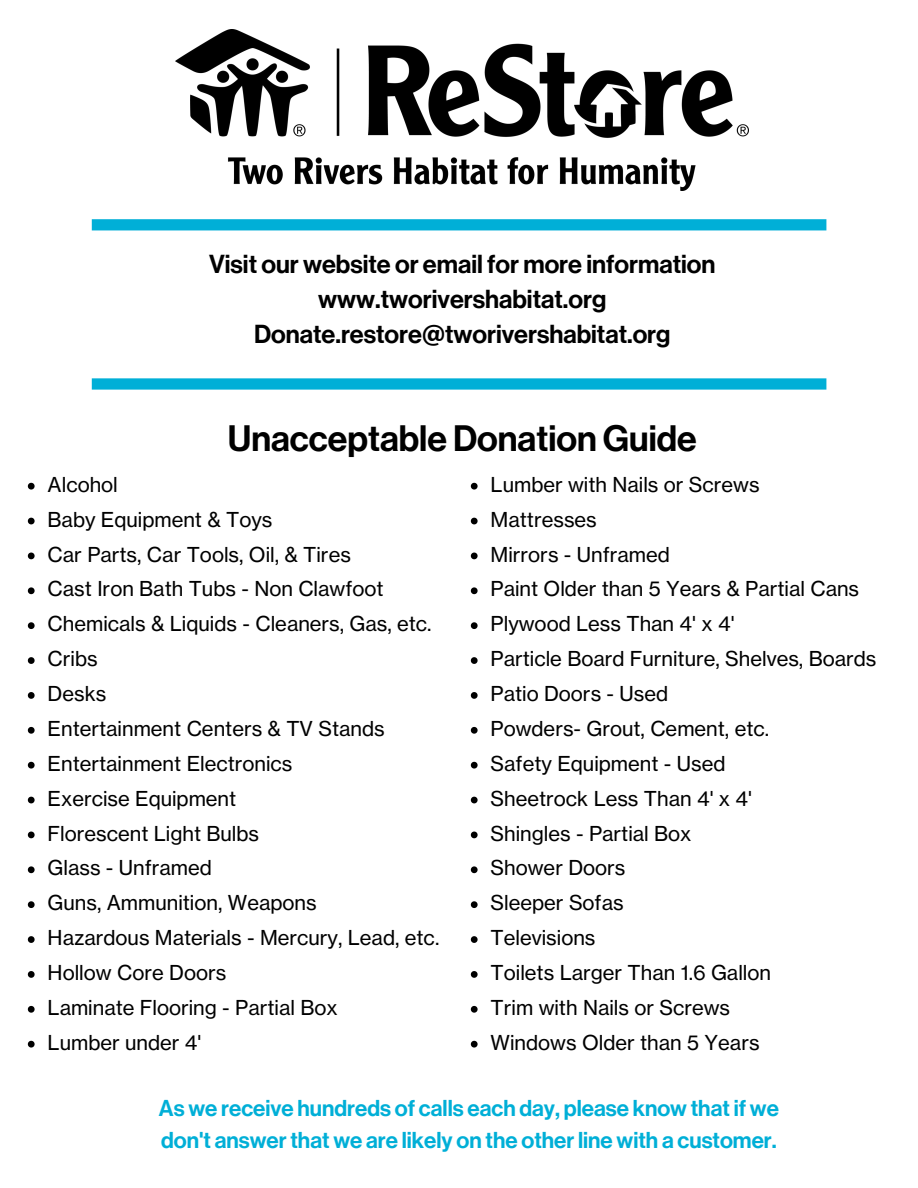
<style>
.page{position:relative;width:918px;height:1188px;background:#fff}
.page>*{position:absolute;margin:0;border:0;box-sizing:border-box;transform-origin:0 0}
.t1{font:36px "N Haas Grotesk DS Pro 65 Md";color:#000}
.t2{font:25.5px "N Haas Grotesk DS Pro 65 Md";color:#000}
.t3{font:22.5px/31.5px "N Haas Grotesk DS Pro 65 Md";color:#00afd7}
.t4{font:20.25px "N Haas Grotesk TX Pro 55 Rg";color:#000}
</style>
<div class="page">
<img style="left:176px;top:29px;width:572px;height:161px">
<div style="left:92px;top:219px;width:734px;height:11px;background:#00afd7"></div>
<div style="left:92px;top:378px;width:734px;height:12px;background:#00afd7"></div>
<svg style="left:28px;top:483px;width:7px;height:7px"></svg>
<svg style="left:28px;top:518px;width:7px;height:6px"></svg>
<svg style="left:28px;top:553px;width:7px;height:6px"></svg>
<svg style="left:28px;top:587px;width:7px;height:7px"></svg>
<svg style="left:28px;top:622px;width:7px;height:7px"></svg>
<svg style="left:28px;top:657px;width:7px;height:7px"></svg>
<svg style="left:28px;top:692px;width:7px;height:7px"></svg>
<svg style="left:28px;top:727px;width:7px;height:7px"></svg>
<svg style="left:28px;top:762px;width:7px;height:7px"></svg>
<svg style="left:28px;top:797px;width:7px;height:6px"></svg>
<svg style="left:28px;top:832px;width:7px;height:6px"></svg>
<svg style="left:28px;top:866px;width:7px;height:7px"></svg>
<svg style="left:28px;top:901px;width:7px;height:7px"></svg>
<svg style="left:28px;top:936px;width:7px;height:7px"></svg>
<svg style="left:28px;top:971px;width:7px;height:7px"></svg>
<svg style="left:28px;top:1006px;width:7px;height:7px"></svg>
<svg style="left:28px;top:1041px;width:7px;height:7px"></svg>
<svg style="left:471px;top:483px;width:7px;height:7px"></svg>
<svg style="left:471px;top:518px;width:7px;height:6px"></svg>
<svg style="left:471px;top:553px;width:7px;height:6px"></svg>
<svg style="left:471px;top:587px;width:7px;height:7px"></svg>
<svg style="left:471px;top:622px;width:7px;height:7px"></svg>
<svg style="left:471px;top:657px;width:7px;height:7px"></svg>
<svg style="left:471px;top:692px;width:7px;height:7px"></svg>
<svg style="left:471px;top:727px;width:7px;height:7px"></svg>
<svg style="left:471px;top:762px;width:7px;height:7px"></svg>
<svg style="left:471px;top:797px;width:7px;height:6px"></svg>
<svg style="left:471px;top:832px;width:7px;height:6px"></svg>
<svg style="left:471px;top:866px;width:7px;height:7px"></svg>
<svg style="left:471px;top:901px;width:7px;height:7px"></svg>
<svg style="left:471px;top:936px;width:7px;height:7px"></svg>
<svg style="left:471px;top:971px;width:7px;height:7px"></svg>
<svg style="left:471px;top:1006px;width:7px;height:7px"></svg>
<svg style="left:471px;top:1041px;width:7px;height:7px"></svg>
<p class="t2" style="left:209px;top:249px;width:508px">Visit our website or email for more information</p>
<p class="t2" style="left:318px;top:284px;width:290px">www.tworivershabitat.org</p>
<p class="t2" style="left:254px;top:319px;width:418px">Donate.restore@tworivershabitat.org</p>
<p class="t1" style="left:228px;top:418px;width:470px">Unacceptable Donation Guide</p>
<p class="t4" style="left:48px;top:472px;width:72px">Alcohol</p>
<p class="t4" style="left:48px;top:507px;width:226px">Baby Equipment &amp; Toys</p>
<p class="t4" style="left:48px;top:542px;width:305px">Car Parts, Car Tools, Oil, &amp; Tires</p>
<p class="t4" style="left:48px;top:577px;width:338px">Cast Iron Bath Tubs - Non Clawfoot</p>
<p class="t4" style="left:48px;top:611px;width:386px">Chemicals &amp; Liquids - Cleaners, Gas, etc.</p>
<p class="t4" style="left:48px;top:646px;width:52px">Cribs</p>
<p class="t4" style="left:48px;top:681px;width:60px">Desks</p>
<p class="t4" style="left:48px;top:716px;width:339px">Entertainment Centers &amp; TV Stands</p>
<p class="t4" style="left:48px;top:751px;width:246px">Entertainment Electronics</p>
<p class="t4" style="left:48px;top:786px;width:190px">Exercise Equipment</p>
<p class="t4" style="left:48px;top:821px;width:213px">Florescent Light Bulbs</p>
<p class="t4" style="left:48px;top:856px;width:166px">Glass - Unframed</p>
<p class="t4" style="left:48px;top:890px;width:270px">Guns, Ammunition, Weapons</p>
<p class="t4" style="left:48px;top:925px;width:393px">Hazardous Materials - Mercury, Lead, etc.</p>
<p class="t4" style="left:48px;top:960px;width:180px">Hollow Core Doors</p>
<p class="t4" style="left:48px;top:995px;width:292px">Laminate Flooring - Partial Box</p>
<p class="t4" style="left:48px;top:1030px;width:155px">Lumber under 4'</p>
<p class="t4" style="left:491px;top:472px;width:271px">Lumber with Nails or Screws</p>
<p class="t4" style="left:491px;top:507px;width:108px">Mattresses</p>
<p class="t4" style="left:491px;top:542px;width:181px">Mirrors - Unframed</p>
<p class="t4" style="left:491px;top:577px;width:370px">Paint Older than 5 Years &amp; Partial Cans</p>
<p class="t4" style="left:491px;top:611px;width:245px">Plywood Less Than 4' x 4'</p>
<p class="t4" style="left:491px;top:646px;width:387px">Particle Board Furniture, Shelves, Boards</p>
<p class="t4" style="left:491px;top:681px;width:179px">Patio Doors - Used</p>
<p class="t4" style="left:491px;top:716px;width:280px">Powders- Grout, Cement, etc.</p>
<p class="t4" style="left:491px;top:751px;width:236px">Safety Equipment - Used</p>
<p class="t4" style="left:491px;top:786px;width:263px">Sheetrock Less Than 4' x 4'</p>
<p class="t4" style="left:491px;top:821px;width:202px">Shingles - Partial Box</p>
<p class="t4" style="left:491px;top:856px;width:136px">Shower Doors</p>
<p class="t4" style="left:491px;top:890px;width:135px">Sleeper Sofas</p>
<p class="t4" style="left:491px;top:925px;width:106px">Televisions</p>
<p class="t4" style="left:491px;top:960px;width:282px">Toilets Larger Than 1.6 Gallon</p>
<p class="t4" style="left:491px;top:995px;width:241px">Trim with Nails or Screws</p>
<p class="t4" style="left:491px;top:1030px;width:270px">Windows Older than 5 Years</p>
<p class="t3" style="left:159px;top:1093px;width:621px">As we receive hundreds of calls each day, please know that if we don't answer that we are likely on the other line with a customer.</p>
</div>
